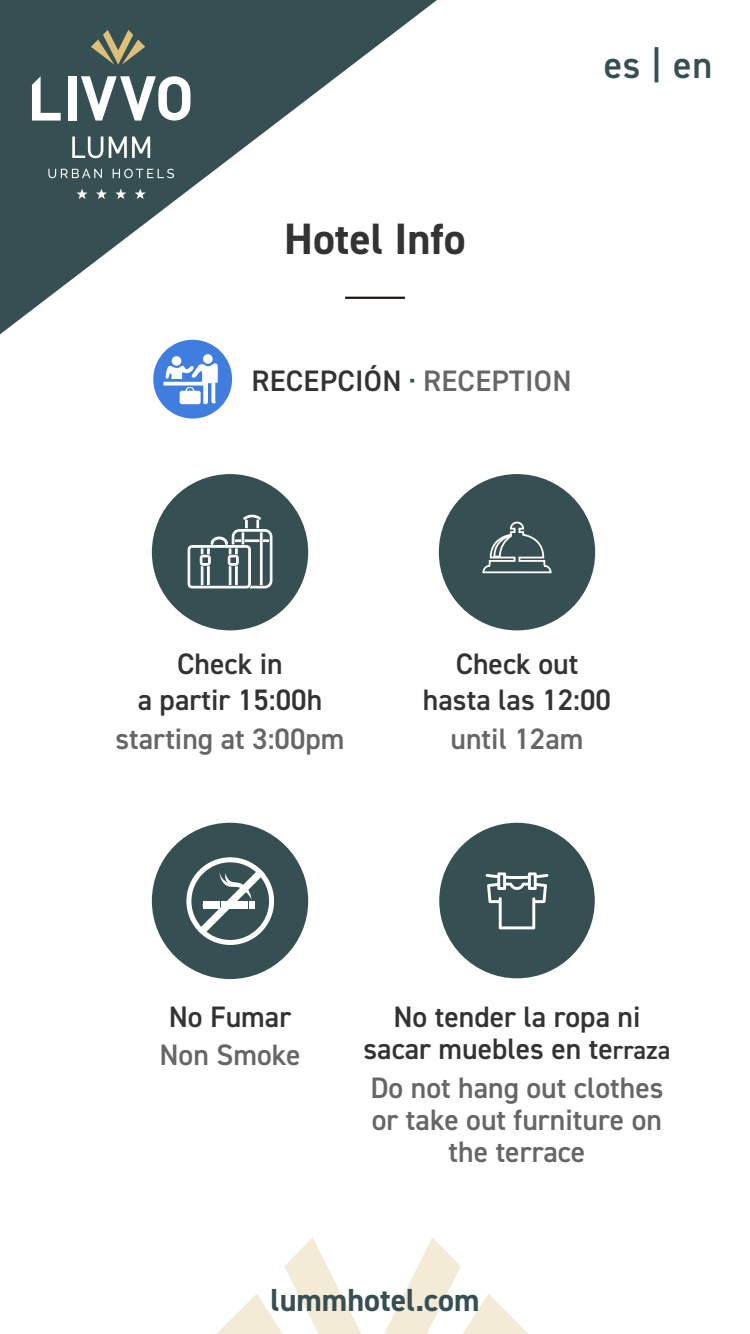
<style>
.page{position:relative;width:750px;height:1334px;background:#fff}
.page>*{position:absolute;margin:0;border:0;box-sizing:border-box;transform-origin:0 0}
.t1{font:700 44px "DIN2014";color:#333}
.t2{font:600 38px "DIN2014";color:#364f52}
.t3{font:700 32px "DIN2014";color:#364f52}
.t4{font:600 29.6px/36.5px "DIN2014";color:#333;text-align:center}
.t5{font:600 29.6px/31.9px "DIN2014";color:#666;text-align:center}
.s1{color:#364f52}
.s2{color:#666}
.s3{font-size:26px}
</style>
<div class="page">
<svg style="left:216px;top:1238px;width:312px;height:96px"></svg>
<svg style="left:0;top:0;width:553px;height:631px"></svg>
<svg style="left:72px;top:136px;width:31px;height:22px"></svg>
<svg style="left:109px;top:136px;width:41px;height:22px"></svg>
<svg style="left:32px;top:76px;width:29px;height:45px"></svg>
<div style="left:68px;top:76px;width:8px;height:45px;background:#fff"></div>
<svg style="left:81px;top:76px;width:110px;height:45px"></svg>
<svg style="left:91px;top:30px;width:54px;height:35px"></svg>
<svg style="left:77px;top:189px;width:11px;height:10px"></svg>
<svg style="left:96px;top:189px;width:11px;height:10px"></svg>
<svg style="left:115px;top:189px;width:11px;height:10px"></svg>
<svg style="left:135px;top:189px;width:11px;height:10px"></svg>
<svg style="left:48px;top:169px;width:54px;height:9px"></svg>
<svg style="left:113px;top:169px;width:61px;height:9px"></svg>
<div style="left:152px;top:823px;width:156px;height:156px;background:#364f52;border-radius:50%"></div>
<div style="left:439px;top:474px;width:156px;height:156px;background:#364f52;border-radius:50%"></div>
<div style="left:439px;top:823px;width:156px;height:155px;background:#364f52;border-radius:50%"></div>
<div style="left:152px;top:474px;width:156px;height:156px;background:#364f52;border-radius:50%"></div>
<svg style="left:482px;top:521px;width:70px;height:53px"></svg>
<hr style="left:345px;top:297px;width:60px;height:2px;background:#1d160f">
<svg style="left:188px;top:514px;width:84px;height:74px"></svg>
<svg style="left:486px;top:872px;width:62px;height:57px"></svg>
<svg style="left:186px;top:857px;width:88px;height:88px"></svg>
<div style="left:153px;top:340px;width:79px;height:79px;background:#407dde;border-radius:50%"></div>
<div style="left:172px;top:356px;width:9px;height:10px;background:#fff;border-radius:50%"></div>
<div style="left:203px;top:354px;width:10px;height:10px;background:#fff;border-radius:50%"></div>
<svg style="left:163px;top:363px;width:55px;height:41px"></svg>
<p class="t2" style="left:604px;top:40px;width:110px">es | en</p>
<h1 class="t1" style="left:284px;top:210px;width:183px">Hotel Info</h1>
<p class="t4" style="left:251px;top:362px;width:322px">RECEPCIÓN <span class="s1">·</span> <span class="s2">RECEPTION</span></p>
<p class="t4" style="left:138px;top:645px;width:186px">Check in<br>a partir 15:00h</p>
<p class="t5" style="left:115px;top:722px;width:231px">starting at 3:00pm</p>
<p class="t4" style="left:423px;top:645px;width:190px">Check out hasta las 12:00</p>
<p class="t5" style="left:450px;top:722px;width:135px">until 12am</p>
<p class="t4" style="left:169px;top:998px;width:124px">No Fumar</p>
<p class="t5" style="left:159px;top:1038px;width:143px">Non Smoke</p>
<p class="t4" style="left:363px;top:1000px;width:309px;line-height:31.9px">No tender la ropa ni sacar muebles en te<span class="s3">rraza</span></p>
<p class="t5" style="left:370px;top:1071px;width:295px">Do not hang out clothes or take out furniture on the terrace</p>
<p class="t3" style="left:271px;top:1279px;width:210px">lummhotel.com</p>
</div>
